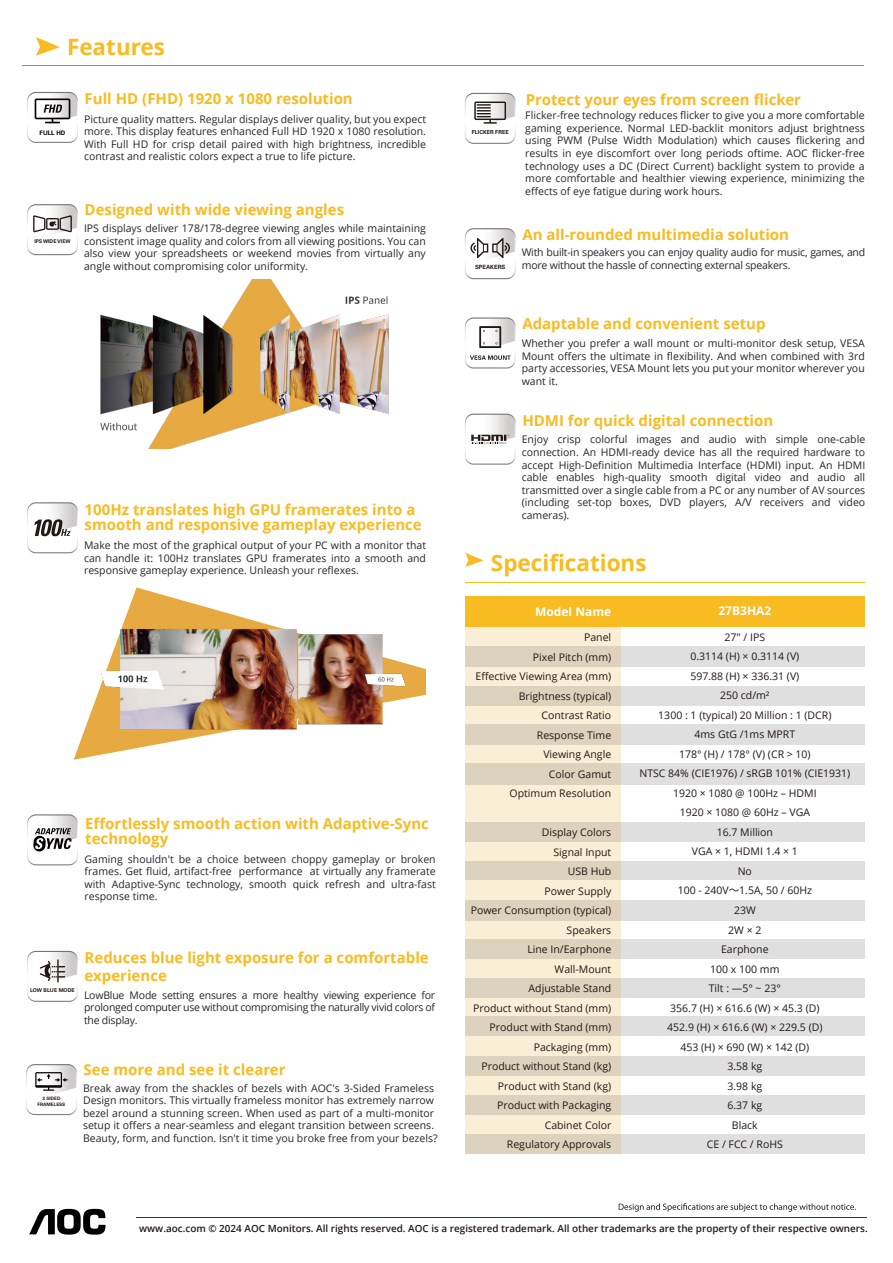
<style>
.page{position:relative;width:893px;height:1263px;background:#fff}
.page>*{position:absolute;margin:0;border:0;box-sizing:border-box;transform-origin:0 0}
.t1{font:700 22.5px "Open Sans";color:#f8bb22}
.t2{font:700 15px/15px "Open Sans";color:#f8bb22}
.t3{font:700 12px "Open Sans";color:#fff}
.t4{font:10.5px/12.6px "Open Sans";color:#262626;text-align:justify}
.t5{font:10.5px/19.5px "Open Sans";color:#221815;text-align:right}
.t6{font:10.5px/12.6px "Open Sans";letter-spacing:-.02em;color:#262626}
.t7{font:600 9.9px "Open Sans";color:#221815}
.t8{font:700 6.15px "Univers LT Std";color:#050000}
.t9{font:700 5.85px "Univers LT Std";color:#221815}
.t10{font:700 5.55px "Univers LT Std";color:#221815}
.t11{font:700 5.25px "Univers LT Std";color:#221815}
.t12{font:700 5.1px "Univers LT Std";color:#221815}
.t13{font:700 4.65px/5.6px "Univers LT Std";color:#221815;text-align:center}
.s1{font-family:"Source Han Sans CN"}
</style>
<div class="page">
<hr style="left:22px;top:65px;width:842px;height:1px;background:#898989">
<div style="left:465px;top:607px;width:156px;height:547px;background:#fbeed6"></div>
<div style="left:615px;top:597px;width:250px;height:30px;background:#f8bb22"></div>
<svg style="left:465px;top:646px;width:400px;height:21px;fill:#dfdfdf"></svg>
<svg style="left:465px;top:686px;width:400px;height:19px;fill:#dfdfdf"></svg>
<svg style="left:465px;top:724px;width:400px;height:21px;fill:#dfdfdf"></svg>
<svg style="left:465px;top:763px;width:400px;height:22px;fill:#dfdfdf"></svg>
<svg style="left:465px;top:822px;width:400px;height:20px;fill:#dfdfdf"></svg>
<svg style="left:465px;top:861px;width:400px;height:19px;fill:#dfdfdf"></svg>
<svg style="left:465px;top:900px;width:400px;height:20px;fill:#dfdfdf"></svg>
<svg style="left:465px;top:939px;width:400px;height:19px;fill:#dfdfdf"></svg>
<svg style="left:465px;top:978px;width:400px;height:19px;fill:#dfdfdf"></svg>
<svg style="left:465px;top:1017px;width:400px;height:19px;fill:#dfdfdf"></svg>
<svg style="left:465px;top:1056px;width:400px;height:20px;fill:#dfdfdf"></svg>
<svg style="left:465px;top:1095px;width:400px;height:19px;fill:#dfdfdf"></svg>
<svg style="left:465px;top:1134px;width:400px;height:20px;fill:#dfdfdf"></svg>
<div style="left:465px;top:597px;width:156px;height:30px;background:#f8bb22"></div>
<svg style="left:27px;top:814px;width:51px;height:51px"></svg>
<svg style="left:27px;top:502px;width:51px;height:51px"></svg>
<svg style="left:36px;top:37px;width:24px;height:19px"></svg>
<svg style="left:465px;top:553px;width:18px;height:14px"></svg>
<hr style="left:465px;top:582px;width:400px;height:1px;background:#f8bb22">
<svg style="left:27px;top:204px;width:51px;height:51px"></svg>
<svg style="left:74px;top:587px;width:149px;height:173px"></svg>
<img style="left:80px;top:612px;width:347px;height:137px">
<img style="left:100px;top:279px;width:289px;height:169px">
<svg style="left:465px;top:317px;width:51px;height:51px"></svg>
<svg style="left:465px;top:414px;width:51px;height:51px"></svg>
<svg style="left:465px;top:93px;width:51px;height:51px"></svg>
<hr style="left:137px;top:1217px;width:730px;height:1px;background:#003f7e">
<svg style="left:619px;top:1203px;width:237px;height:9px"></svg>
<svg style="left:29px;top:1209px;width:76px;height:25px"></svg>
<svg style="left:27px;top:92px;width:51px;height:51px"></svg>
<svg style="left:27px;top:951px;width:51px;height:51px"></svg>
<svg style="left:465px;top:228px;width:51px;height:51px"></svg>
<svg style="left:26px;top:1064px;width:51px;height:51px"></svg>
<h1 class="t1" style="left:67px;top:31px;width:100px">Features</h1>
<p class="t8" style="left:40px;top:129px;width:27px">FULL HD</p>
<h2 class="t2" style="left:85px;top:91px;width:270px">Full HD (FHD) 1920 x 1080 resolution</h2>
<p class="t4" style="left:84px;top:112px;width:344px">Picture quality matters. Regular displays deliver quality, but you expect more. This display features enhanced Full HD 1920 x 1080 resolution.<br>With Full HD for crisp detail paired with high brightness, incredible contrast and realistic colors expect a true to life picture.</p>
<p class="t12" style="left:34px;top:238px;width:38px">IPS WIDE VIEW</p>
<h2 class="t2" style="left:85px;top:202px;width:261px">Designed with wide viewing angles</h2>
<p class="t4" style="left:84px;top:222px;width:343px">IPS displays deliver 178/178-degree viewing angles while maintaining consistent image quality and colors from all viewing positions. You can also view your spreadsheets or weekend movies from virtually any angle without compromising color uniformity.</p>
<h2 class="t2" style="left:85px;top:502px;width:339px">100Hz translates high GPU framerates into a smooth and responsive gameplay experience</h2>
<p class="t4" style="left:84px;top:539px;width:343px">Make the most of the graphical output of your PC with a monitor that can handle it: 100Hz translates GPU framerates into a smooth and responsive gameplay experience. Unleash your reflexes.</p>
<h2 class="t2" style="left:85px;top:815px;width:345px">Effortlessly smooth action with Adaptive-Sync technology</h2>
<p class="t4" style="left:85px;top:852px;width:353px">Gaming shouldn't be a choice between choppy gameplay or broken frames. Get fluid, artifact-free performance at virtually any framerate with Adaptive-Sync technology, smooth quick refresh and ultra-fast response time.</p>
<p class="t11" style="left:30px;top:987px;width:46px">LOW BLUE MODE</p>
<h2 class="t2" style="left:85px;top:948px;width:346px;line-height:18px">Reduces blue light exposure for a comfortable experience</h2>
<p class="t4" style="left:84px;top:988px;width:353px">LowBlue Mode setting ensures a more healthy viewing experience for prolonged computer use without compromising the naturally vivid colors of the display.</p>
<p class="t13" style="left:38px;top:1096px;width:29px">3 SIDED<br>FRAMELESS</p>
<h2 class="t2" style="left:84px;top:1062px;width:203px">See more and see it clearer</h2>
<p class="t4" style="left:83px;top:1081px;width:356px;text-align:left">Break away from the shackles of bezels with AOC's 3-Sided Frameless Design monitors. This virtually frameless monitor has extremely narrow bezel around a stunning screen. When used as part of a multi-monitor setup it offers a near-seamless and elegant transition between screens.<br>Beauty, form, and function. Isn't it time you broke free from your bezels?</p>
<p class="t10" style="left:472px;top:129px;width:38px">FLICKER FREE</p>
<p class="t9" style="left:475px;top:264px;width:32px">SPEAKERS</p>
<h2 class="t2" style="left:526px;top:91px;width:277px">Protect your eyes from screen flicker</h2>
<p class="t4" style="left:525px;top:109px;width:341px">Flicker-free technology reduces flicker to give you a more comfortable gaming experience. Normal LED-backlit monitors adjust brightness using PWM (Pulse Width Modulation) which causes flickering and results in eye discomfort over long periods oftime. AOC flicker-free technology uses a DC (Direct Current) backlight system to provide a more comfortable and healthier viewing experience, minimizing the effects of eye fatigue during work hours.</p>
<h2 class="t2" style="left:522px;top:227px;width:268px">An all-rounded multimedia solution</h2>
<p class="t6" style="left:522px;top:246px;width:345px">With built-in speakers you can enjoy quality audio for music, games, and more without the hassle of connecting external speakers.</p>
<h2 class="t2" style="left:522px;top:316px;width:245px">Adaptable and convenient setup</h2>
<p class="t4" style="left:522px;top:337px;width:344px">Whether you prefer a wall mount or multi-monitor desk setup, VESA Mount offers the ultimate in flexibility. And when combined with 3rd party accessories, VESA Mount lets you put your monitor wherever you want it.</p>
<h2 class="t2" style="left:522px;top:412px;width:252px">HDMI for quick digital connection</h2>
<p class="t4" style="left:522px;top:433px;width:345px">Enjoy crisp colorful images and audio with simple one-cable connection. An HDMI-ready device has all the required hardware to accept High-Definition Multimedia Interface (HDMI) input. An HDMI cable enables high-quality smooth digital video and audio all transmitted over a single cable from a PC or any number of AV sources (including set-top boxes, DVD players, A/V receivers and video cameras).</p>
<h1 class="t1" style="left:491px;top:547px;width:157px">Specifications</h1>
<p class="t3" style="left:535px;top:604px;width:78px">Model Name</p>
<p class="t3" style="left:718px;top:602px;width:54px">27B3HA2</p>
<p class="t5" style="left:639px;top:627px;width:212px;text-align:center">27" / IPS<br>0.3114 (H) × 0.3114 (V)<br>597.88 (H) × 336.31 (V)<br>250 cd/m²<br>1300 : 1 (typical) 20 Million : 1 (DCR)<br>4ms GtG /1ms MPRT<br>178° (H) / 178° (V) (CR &gt; 10)<br>NTSC 84% (CIE1976) / sRGB 101% (CIE1931)<br>1920 × 1080 @ 100Hz – HDMI<br>1920 × 1080 @ 60Hz – VGA<br>16.7 Million<br>VGA × 1, HDMI 1.4 × 1<br>No<br>100 - 240V<span class="s1">～</span>1.5A, 50 / 60Hz<br>23W<br>2W × 2<br>Earphone<br>100 x 100 mm<br>Tilt : —5° ~ 23°<br>356.7 (H) × 616.6 (W) × 45.3 (D)<br>452.9 (H) × 616.6 (W) × 229.5 (D)<br>453 (H) × 690 (W) × 142 (D)<br>3.58 kg<br>3.98 kg<br>6.37 kg<br>Black<br>CE / FCC / RoHS</p>
<p class="t5" style="left:475px;top:627px;width:137px">Panel<br>Pixel Pitch (mm)<br>Effective Viewing Area (mm)<br>Brightness (typical)<br>Contrast Ratio<br>Response Time<br>Viewing Angle<br>Color Gamut<br>Optimum Resolution</p>
<p class="t5" style="left:471px;top:822px;width:142px">Display Colors<br>Signal Input<br>USB Hub<br>Power Supply<br>Power Consumption (typical)<br>Speakers<br>Line In/Earphone<br>Wall-Mount<br>Adjustable Stand<br>Product without Stand (mm)<br>Product with Stand (mm)<br>Packaging (mm)<br>Product without Stand (kg)<br>Product with Stand (kg)<br>Product with Packaging<br>Cabinet Color<br>Regulatory Approvals</p>
<p class="t7" style="left:139px;top:1222px;width:730px">www.aoc.com © 2024 AOC Monitors. All rights reserved. AOC is a registered trademark. All other trademarks are the property of their respective owners.</p>
</div>
